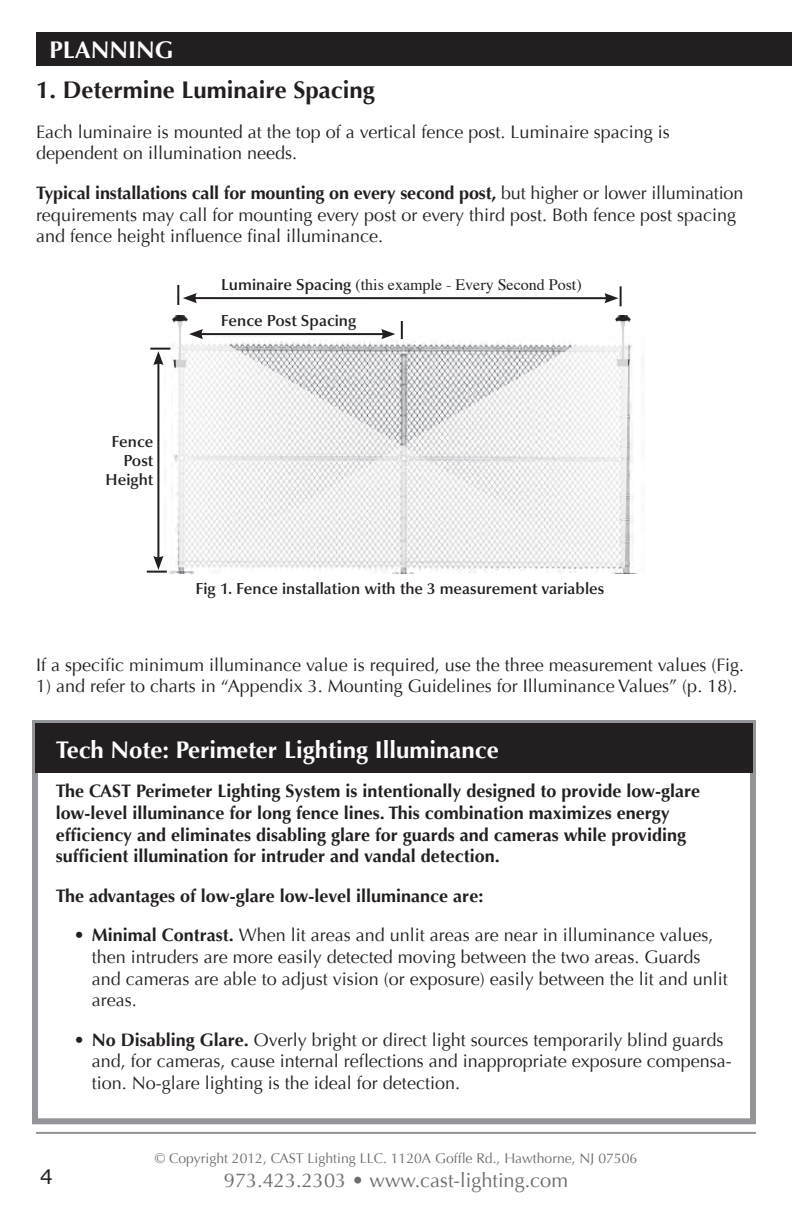
<style>
.page{position:relative;width:792px;height:1224px;background:#fff}
.page>*{position:absolute;margin:0;border:0;box-sizing:border-box;transform-origin:0 0}
.head{font:700 24px "Optima";color:#fff}
.head-2{font:700 24px "Optima";color:#231f20}
.t1{font:20px "Optima";color:#6c6d70}
.t2{font:20px "Verdana";color:#231f20}
.body_numbered_list{font:18px/21.6px "Optima";color:#231f20}
.body_numbered_list-2{font:700 18px/21.6px "Optima";color:#231f20}
.t3{font:600 16px/19.2px "Optima";color:#231f20;text-align:right}
.t4{font:16px "Times";color:#231f20}
.t5{font:14px "Optima";color:#6c6d70}
.s1{font-weight:700}
.s2{font-family:"Optima";font-weight:600}
</style>
<div class="page">
<hr style="left:36px;top:1132px;width:720px;height:2px;background:#939598">
<div style="left:36px;top:33px;width:756px;height:33px;background:#231f20"></div>
<img style="left:165px;top:347px;width:469px;height:226px">
<hr style="left:150px;top:348px;width:20px;height:2px;background:#231f20">
<hr style="left:147px;top:571px;width:20px;height:2px;background:#231f20">
<hr style="left:194px;top:297px;width:414px;height:2px;background:#231f20">
<svg style="left:183px;top:293px;width:14px;height:10px"></svg>
<svg style="left:604px;top:293px;width:14px;height:10px"></svg>
<hr style="left:157px;top:362px;width:2px;height:197px;background:#231f20">
<svg style="left:153px;top:351px;width:11px;height:14px"></svg>
<svg style="left:153px;top:556px;width:11px;height:14px"></svg>
<img style="left:169px;top:316px;width:19px;height:52px">
<img style="left:615px;top:316px;width:18px;height:52px">
<svg style="left:613px;top:321px;width:16px;height:246px"></svg>
<svg style="left:175px;top:321px;width:438px;height:246px"></svg>
<hr style="left:177px;top:285px;width:2px;height:20px;background:#231f20">
<hr style="left:620px;top:286px;width:2px;height:20px;background:#231f20">
<hr style="left:200px;top:333px;width:184px;height:2px;background:#231f20">
<svg style="left:189px;top:329px;width:14px;height:10px"></svg>
<svg style="left:381px;top:329px;width:14px;height:10px"></svg>
<div style="left:32px;top:720px;width:724px;height:404px;border:6px solid #939598"></div>
<div style="left:35px;top:723px;width:718px;height:50px;background:#231f20"></div>
<p class="head" style="left:49px;top:36px;width:126px">PLANNING</p>
<p class="head-2" style="left:36px;top:76px;width:340px">1. Determine Luminaire Spacing</p>
<p class="body_numbered_list" style="left:36px;top:121px;width:635px">Each luminaire is mounted at the top of a vertical fence post. Luminaire spacing is dependent on illumination needs.</p>
<p class="body_numbered_list" style="left:36px;top:182px;width:709px"><span class="s1">Typical installations call for mounting on every second post,</span> but higher or lower illumination requirements may call for mounting every post or every third post. Both fence post spacing and fence height influence final illuminance.</p>
<p class="t4" style="left:221px;top:270px;width:362px"><span class="s2">Luminaire Spacing</span> (this example - Every Second Post)</p>
<p class="t3" style="left:112px;top:432px;width:43px">Fence</p>
<p class="t3" style="left:106px;top:451px;width:49px">Post<br>Height</p>
<p class="t3" style="left:221px;top:311px;width:137px">Fence Post Spacing</p>
<p class="t3" style="left:195px;top:579px;width:410px">Fig 1. Fence installation with the 3 measurement variables</p>
<p class="body_numbered_list" style="left:36px;top:654px;width:710px">If a specific minimum illuminance value is required, use the three measurement values (Fig.</p>
<p class="body_numbered_list" style="left:36px;top:675px;width:703px">1) and refer to charts in “Appendix 3. Mounting Guidelines for Illuminance Values” (p. 18).</p>
<p class="head" style="left:56px;top:736px;width:444px">Tech Note: Perimeter Lighting Illuminance</p>
<p class="body_numbered_list-2" style="left:56px;top:781px;width:646px">The CAST Perimeter Lighting System is intentionally designed to provide low-glare low-level illuminance for long fence lines. This combination maximizes energy efficiency and eliminates disabling glare for guards and cameras while providing sufficient illumination for intruder and vandal detection.</p>
<p class="body_numbered_list-2" style="left:56px;top:885px;width:429px">The advantages of low-glare low-level illuminance are:</p>
<p class="body_numbered_list" style="left:92px;top:925px;width:638px;text-indent:-18px"><span class="s1">• Minimal Contrast.</span> When lit areas and unlit areas are near in illuminance values, then intruders are more easily detected moving between the two areas. Guards and cameras are able to adjust vision (or exposure) easily between the lit and unlit areas.</p>
<p class="body_numbered_list" style="left:92px;top:1029px;width:641px;text-indent:-18px"><span class="s1">• No Disabling Glare.</span> Overly bright or direct light sources temporarily blind guards and, for cameras, cause internal reflections and inappropriate exposure compensa&shy;tion. No-glare lighting is the ideal for detection.</p>
<p class="t5" style="left:155px;top:1150px;width:484px">© Copyright 2012, CAST Lighting LLC. 1120A Goffle Rd., Hawthorne, NJ 07506</p>
<p class="t2" style="left:40px;top:1164px;width:14px">4</p>
<p class="t1" style="left:224px;top:1169px;width:346px">973.423.2303 • www.cast-lighting.com</p>
</div>
